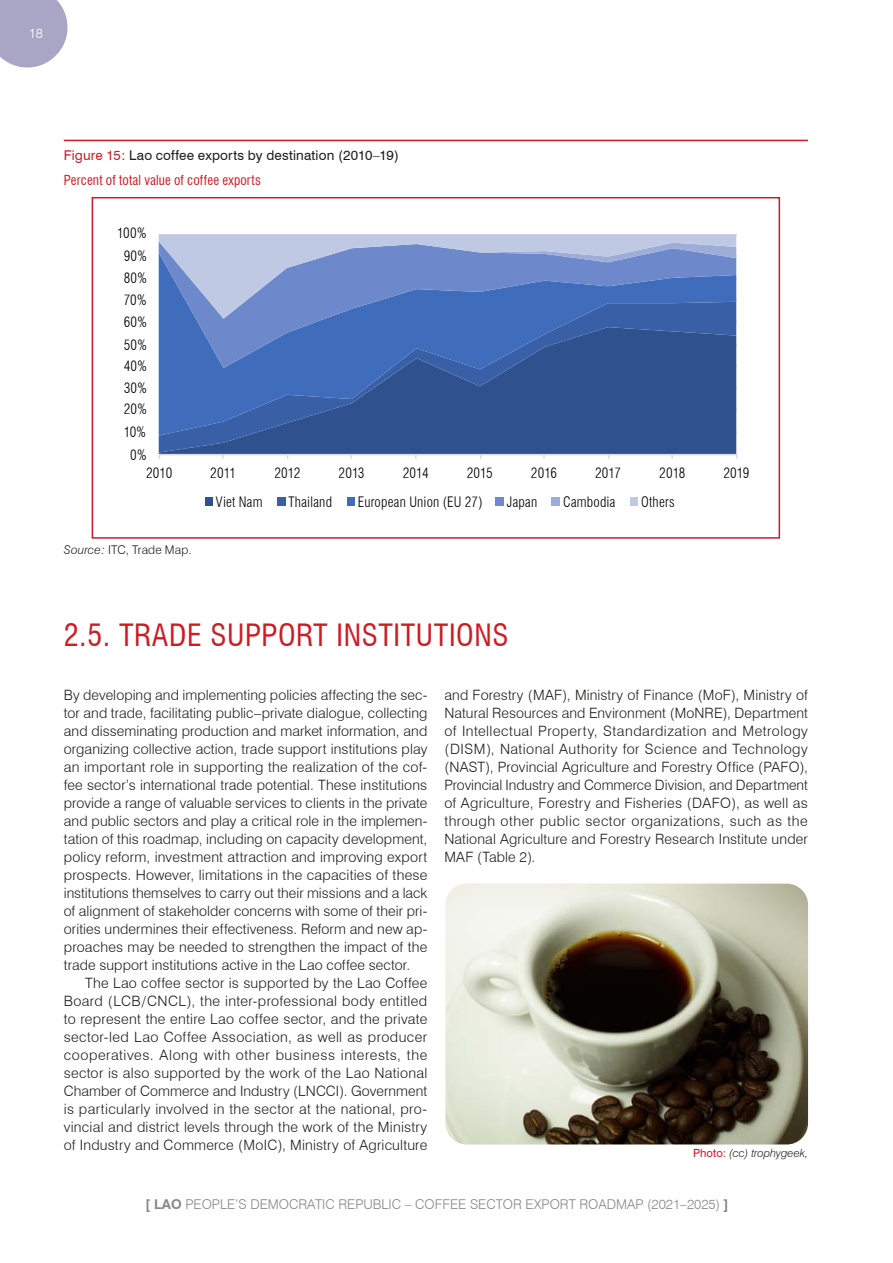
<style>
.page{position:relative;width:893px;height:1263px;background:#fff}
.page>*{position:absolute;margin:0;border:0;box-sizing:border-box;transform-origin:0 0}
.Title_1{font:condensed 30px "Swiss 721 BT";letter-spacing:.02em;color:#cf1b22}
.Body_text_2Col{font:300 14.25px/18px "Swiss 721 BT";letter-spacing:.01em;color:#1d1d1b;text-align:justify}
.sangrado_2Col{font:300 14.25px/18px "Swiss 721 BT";letter-spacing:.005em;color:#1d1d1b;text-align:justify}
.t1{font:300 condensed 14.1px "Swiss 721 BT";letter-spacing:.015em;color:#000}
.t2{font:300 13.5px "Swiss 721 BT";color:#878787}
.Figures__names{font:13.5px "Swiss 721 BT";letter-spacing:.01em;color:#1d1d1b}
.mini{font:condensed 13.5px "Swiss 721 BT";letter-spacing:.01em;color:#cf1b22}
.t3{font:300 13.5px "Swiss 721 BT";color:#fff}
.Source___Notes{font:300 12px "Swiss 721 BT";letter-spacing:.01em;color:#1d1d1b}
.pie_foto{font:italic 300 11.25px "Swiss 721 BT";color:#1d1d1b}
.s1{color:#cf1b22}
.s2{font-style:italic}
.s3{font-weight:400;font-style:normal;color:#cf1b22}
.s4{font-weight:700}
</style>
<div class="page">
<svg style="left:0;top:0;width:68px;height:68px;background:#b4b0cb"></svg>
<hr style="left:64px;top:140px;width:744px;height:1px;background:#cf1b22">
<hr style="left:159px;top:431px;width:578px;height:2px;background:#d9d9d9">
<hr style="left:159px;top:409px;width:578px;height:1px;background:#d9d9d9">
<hr style="left:159px;top:388px;width:578px;height:1px;background:#d9d9d9">
<hr style="left:159px;top:365px;width:578px;height:2px;background:#d9d9d9">
<hr style="left:159px;top:344px;width:578px;height:1px;background:#d9d9d9">
<hr style="left:159px;top:321px;width:578px;height:2px;background:#d9d9d9">
<hr style="left:159px;top:299px;width:578px;height:1px;background:#d9d9d9">
<hr style="left:159px;top:278px;width:578px;height:1px;background:#d9d9d9">
<hr style="left:159px;top:255px;width:578px;height:2px;background:#d9d9d9">
<hr style="left:159px;top:234px;width:578px;height:2px;background:#d9d9d9">
<svg style="left:159px;top:436px;width:577px;height:16px;background:#305391"></svg>
<svg style="left:159px;top:368px;width:577px;height:68px;background:#34599b"></svg>
<svg style="left:159px;top:319px;width:577px;height:49px;background:#4067af"></svg>
<svg style="left:159px;top:234px;width:577px;height:85px;background:#7994cd"></svg>
<hr style="left:159px;top:454px;width:578px;height:1px;background:#d9d9d9">
<div style="left:205px;top:498px;width:7px;height:8px;background:#2f528f"></div>
<div style="left:277px;top:498px;width:8px;height:8px;background:#3960a7"></div>
<div style="left:347px;top:498px;width:8px;height:8px;background:#406dbb"></div>
<div style="left:495px;top:498px;width:9px;height:8px;background:#6d89cb"></div>
<div style="left:552px;top:498px;width:8px;height:8px;background:#9eadd8"></div>
<div style="left:631px;top:498px;width:7px;height:8px;background:#c0c9e4"></div>
<div style="left:92px;top:197px;width:688px;height:342px;border:2px solid #cf1b22"></div>
<img style="left:446px;top:884px;width:362px;height:260px">
<p class="t3" style="left:29px;top:25px;width:16px">18</p>
<p class="Figures__names" style="left:64px;top:147px;width:337px"><span class="s1">Figure 15:</span> Lao coffee exports by destination (2010–19)</p>
<p class="mini" style="left:64px;top:172px;width:199px">Percent of total value of coffee exports</p>
<p class="t1" style="left:117px;top:225px;width:31px">100%</p>
<p class="t1" style="left:124px;top:247px;width:25px">90%</p>
<p class="t1" style="left:124px;top:270px;width:25px">80%</p>
<p class="t1" style="left:124px;top:291px;width:24px">70%</p>
<p class="t1" style="left:124px;top:314px;width:25px">60%</p>
<p class="t1" style="left:124px;top:336px;width:25px">50%</p>
<p class="t1" style="left:124px;top:357px;width:25px">40%</p>
<p class="t1" style="left:124px;top:380px;width:25px">30%</p>
<p class="t1" style="left:124px;top:401px;width:25px">20%</p>
<p class="t1" style="left:124px;top:423px;width:24px">10%</p>
<p class="t1" style="left:130px;top:446px;width:18px">0%</p>
<p class="t1" style="left:146px;top:464px;width:28px">2010</p>
<p class="t1" style="left:210px;top:464px;width:27px">2011</p>
<p class="t1" style="left:274px;top:464px;width:27px">2012</p>
<p class="t1" style="left:339px;top:464px;width:27px">2013</p>
<p class="t1" style="left:403px;top:464px;width:28px">2014</p>
<p class="t1" style="left:467px;top:464px;width:27px">2015</p>
<p class="t1" style="left:531px;top:464px;width:28px">2016</p>
<p class="t1" style="left:595px;top:464px;width:27px">2017</p>
<p class="t1" style="left:659px;top:464px;width:28px">2018</p>
<p class="t1" style="left:723px;top:464px;width:28px">2019</p>
<p class="t1" style="left:216px;top:494px;width:48px">Viet Nam</p>
<p class="t1" style="left:288px;top:494px;width:45px">Thailand</p>
<p class="t1" style="left:358px;top:494px;width:126px">European Union (EU 27)</p>
<p class="t1" style="left:507px;top:494px;width:32px">Japan</p>
<p class="t1" style="left:563px;top:494px;width:54px">Cambodia</p>
<p class="t1" style="left:641px;top:494px;width:35px">Others</p>
<p class="Source___Notes" style="left:64px;top:543px;width:129px"><span class="s2">Source:</span> ITC, Trade Map.</p>
<p class="Title_1" style="left:64px;top:617px;width:446px">2.5. TRADE SUPPORT INSTITUTIONS</p>
<p class="sangrado_2Col" style="left:64px;top:686px;width:365px">By developing and implementing policies affecting the sec&shy;tor and trade, facilitating public–private dialogue, collecting and disseminating production and market information, and organizing collective action, trade support institutions play an important role in supporting the realization of the cof&shy;fee sector’s international trade potential. These institutions provide a range of valuable services to clients in the private and public sectors and play a critical role in the implemen&shy;tation of this roadmap, including on capacity development, policy reform, investment attraction and improving export prospects. However, limitations in the capacities of these institutions themselves to carry out their missions and a lack of alignment of stakeholder concerns with some of their pri&shy;orities undermines their effectiveness. Reform and new ap&shy;proaches may be needed to strengthen the impact of the trade support institutions active in the Lao coffee sector.</p>
<p class="Body_text_2Col" style="left:64px;top:974px;width:365px;text-indent:21px">The Lao coffee sector is supported by the Lao Coffee Board (LCB/CNCL), the inter-professional body entitled to represent the entire Lao coffee sector, and the private sector-led Lao Coffee Association, as well as producer cooperatives. Along with other business interests, the sector is also supported by the work of the Lao National Chamber of Commerce and Industry (LNCCI). Government is particularly involved in the sector at the national, pro&shy;vincial and district levels through the work of the Ministry of Industry and Commerce (MoIC), Ministry of Agriculture</p>
<p class="Body_text_2Col" style="left:444px;top:686px;width:365px">and Forestry (MAF), Ministry of Finance (MoF), Ministry of Natural Resources and Environment (MoNRE), Department of Intellectual Property, Standardization and Metrology (DISM), National Authority for Science and Technology (NAST), Provincial Agriculture and Forestry Office (PAFO), Provincial Industry and Commerce Division, and Department of Agriculture, Forestry and Fisheries (DAFO), as well as through other public sector organizations, such as the National Agriculture and Forestry Research Institute under MAF (Table 2).</p>
<p class="pie_foto" style="left:693px;top:1146px;width:116px"><span class="s3">Photo:</span> (cc) trophygeek,</p>
<p class="t2" style="left:145px;top:1196px;width:585px"><span class="s4">[ LAO</span> PEOPLE’S DEMOCRATIC REPUBLIC – COFFEE SECTOR EXPORT ROADMAP (2021–2025) <span class="s4">]</span></p>
</div>
